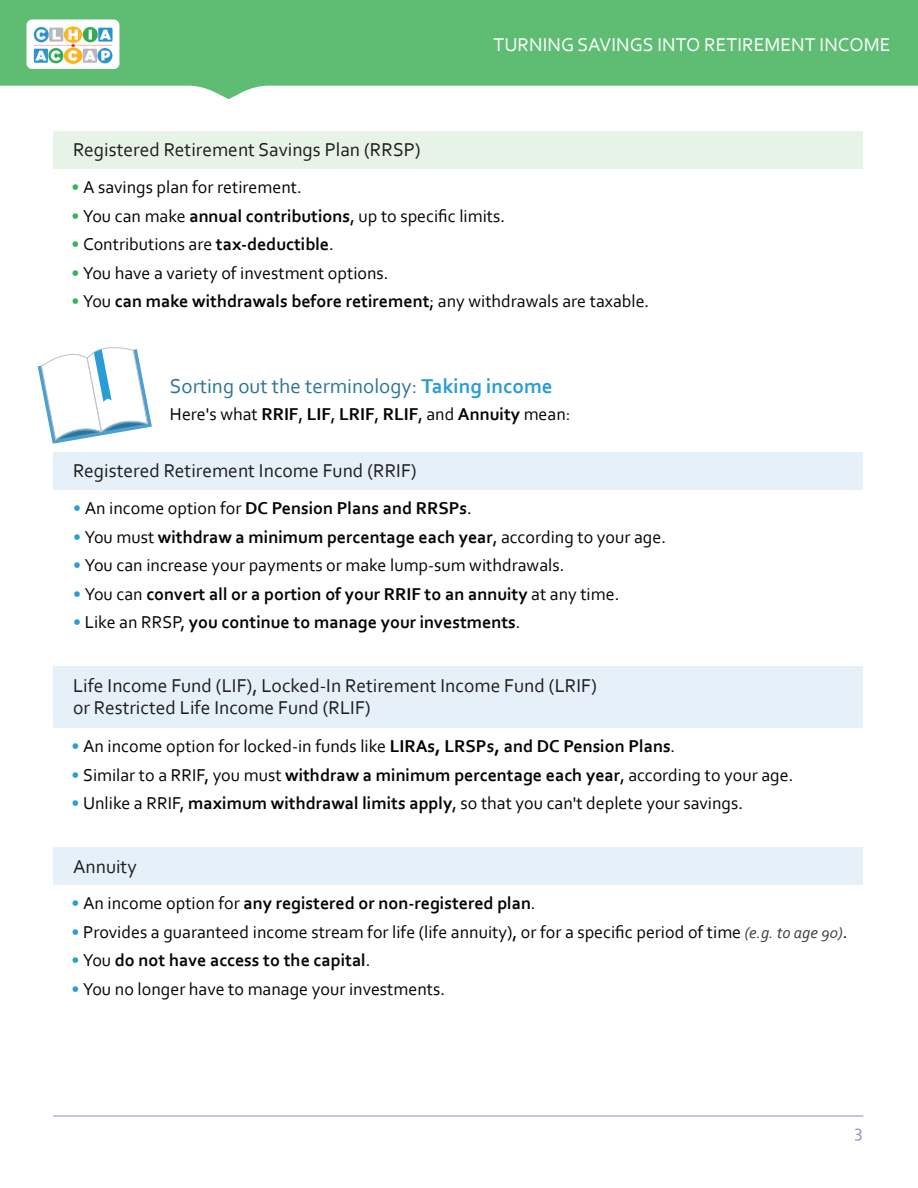
<style>
.page{position:relative;width:918px;height:1188px;background:#fff}
.page>*{position:absolute;margin:0;border:0;box-sizing:border-box;transform-origin:0 0}
.t1{font:21px "Corbel";color:#2d769a}
.t2{font:19.5px/22.5px "Corbel";color:#211e1e}
.t3{font:19.5px "Corbel";color:#fff}
.t4{font:18px "Corbel";color:#050504}
.t5{font:700 18px "Corbel";color:#050504}
.t6{font:18px "Corbel";color:#8b8dc1}
.s1{font-weight:700;color:#36b558}
.s2{font-weight:700}
.s3{color:#36b558}
.s4{font-weight:400}
.s5{font-weight:700;color:#2a9cd7}
.s6{color:#2a9cd7}
.s7{font-style:italic;font-size:16.5px;color:#404041}
</style>
<div class="page">
<hr style="left:53px;top:1116px;width:810px;height:1px;background:#8b8dc1">
<div style="left:53px;top:131px;width:810px;height:37px;background:#e6f3e6"></div>
<div style="left:53px;top:666px;width:810px;height:62px;background:#e6f0f9"></div>
<div style="left:53px;top:847px;width:810px;height:38px;background:#e6f0f9"></div>
<div style="left:53px;top:452px;width:810px;height:37px;background:#e6f0f9"></div>
<svg style="left:38px;top:347px;width:114px;height:97px"></svg>
<svg style="left:0;top:0;width:918px;height:99px;background:#74c685"></svg>
<div style="left:26px;top:19px;width:93px;height:50px;background:#fff;border-radius:6px"></div>
<img style="left:34px;top:27px;width:79px;height:36px">
<p class="t3" style="left:494px;top:33px;width:398px">TURNING SAVINGS INTO RETIREMENT INCOME</p>
<p class="t2" style="left:73px;top:138px;width:349px">Registered Retirement Savings Plan (RRSP)</p>
<p class="t4" style="left:71px;top:176px;width:232px"><span class="s1">•</span> A savings plan for retirement.</p>
<p class="t4" style="left:71px;top:204px;width:435px"><span class="s1">•</span> You can make <span class="s2">annual contributions</span>, up to specific limits.</p>
<p class="t4" style="left:71px;top:233px;width:264px"><span class="s1">•</span> Contributions are <span class="s2">tax-deductible</span>.</p>
<p class="t4" style="left:71px;top:261px;width:319px"><span class="s1">•</span> You have a variety of investment options.</p>
<p class="t5" style="left:71px;top:290px;width:579px"><span class="s3">•</span> <span class="s4">You</span> can make withdrawals before retirement<span class="s4">; any withdrawals are taxable.</span></p>
<p class="t1" style="left:170px;top:373px;width:384px">Sorting out the terminology: <span class="s5">Taking income</span></p>
<p class="t4" style="left:170px;top:403px;width:402px">Here's what <span class="s2">RRIF</span>, <span class="s2">LIF</span>, <span class="s2">LRIF</span>, <span class="s2">RLIF</span>, and <span class="s2">Annuity</span> mean:</p>
<p class="t2" style="left:73px;top:459px;width:345px">Registered Retirement Income Fund (RRIF)</p>
<p class="t5" style="left:73px;top:497px;width:400px"><span class="s6">•</span> <span class="s4">An income option for</span> DC Pension Plans and RRSPs<span class="s4">.</span></p>
<p class="t5" style="left:73px;top:525px;width:595px"><span class="s6">•</span> <span class="s4">You must</span> withdraw a minimum percentage each year<span class="s4">, according to your age.</span></p>
<p class="t4" style="left:73px;top:554px;width:493px"><span class="s5">•</span> You can increase your payments or make lump-sum withdrawals.</p>
<p class="t5" style="left:73px;top:582px;width:548px"><span class="s6">•</span> <span class="s4">You can</span> convert all or a portion of your RRIF to an annuity <span class="s4">at any time.</span></p>
<p class="t5" style="left:73px;top:611px;width:449px"><span class="s6">•</span> <span class="s4">Like an RRSP,</span> you continue to manage your investments<span class="s4">.</span></p>
<p class="t2" style="left:73px;top:674px;width:525px">Life Income Fund (LIF), Locked-In Retirement Income Fund (LRIF) or Restricted Life Income Fund (RLIF)</p>
<p class="t4" style="left:71px;top:735px;width:606px"><span class="s5">•</span> An income option for locked-in funds like <span class="s2">LIRAs, LRSPs, and DC Pension Plans</span>.</p>
<p class="t4" style="left:71px;top:763px;width:724px"><span class="s5">•</span> Similar to a RRIF, you must <span class="s2">withdraw a minimum percentage each year</span>, according to your age.</p>
<p class="t4" style="left:71px;top:792px;width:673px"><span class="s5">•</span> Unlike a RRIF, <span class="s2">maximum withdrawal limits apply</span>, so that you can't deplete your savings.</p>
<p class="t2" style="left:73px;top:855px;width:65px">Annuity</p>
<p class="t5" style="left:71px;top:892px;width:466px"><span class="s6">•</span> <span class="s4">An income option for</span> any registered or non-registered plan<span class="s4">.</span></p>
<p class="t4" style="left:71px;top:921px;width:778px"><span class="s5">•</span> Provides a guaranteed income stream for life (life annuity), or for a specific period of time <span class="s7">(e.g. to age 90)</span>.</p>
<p class="t5" style="left:71px;top:949px;width:301px"><span class="s6">•</span> <span class="s4">You</span> do not have access to the capital<span class="s4">.</span></p>
<p class="t4" style="left:71px;top:978px;width:375px"><span class="s5">•</span> You no longer have to manage your investments.</p>
<p class="t6" style="left:855px;top:1120px;width:10px">3</p>
</div>
